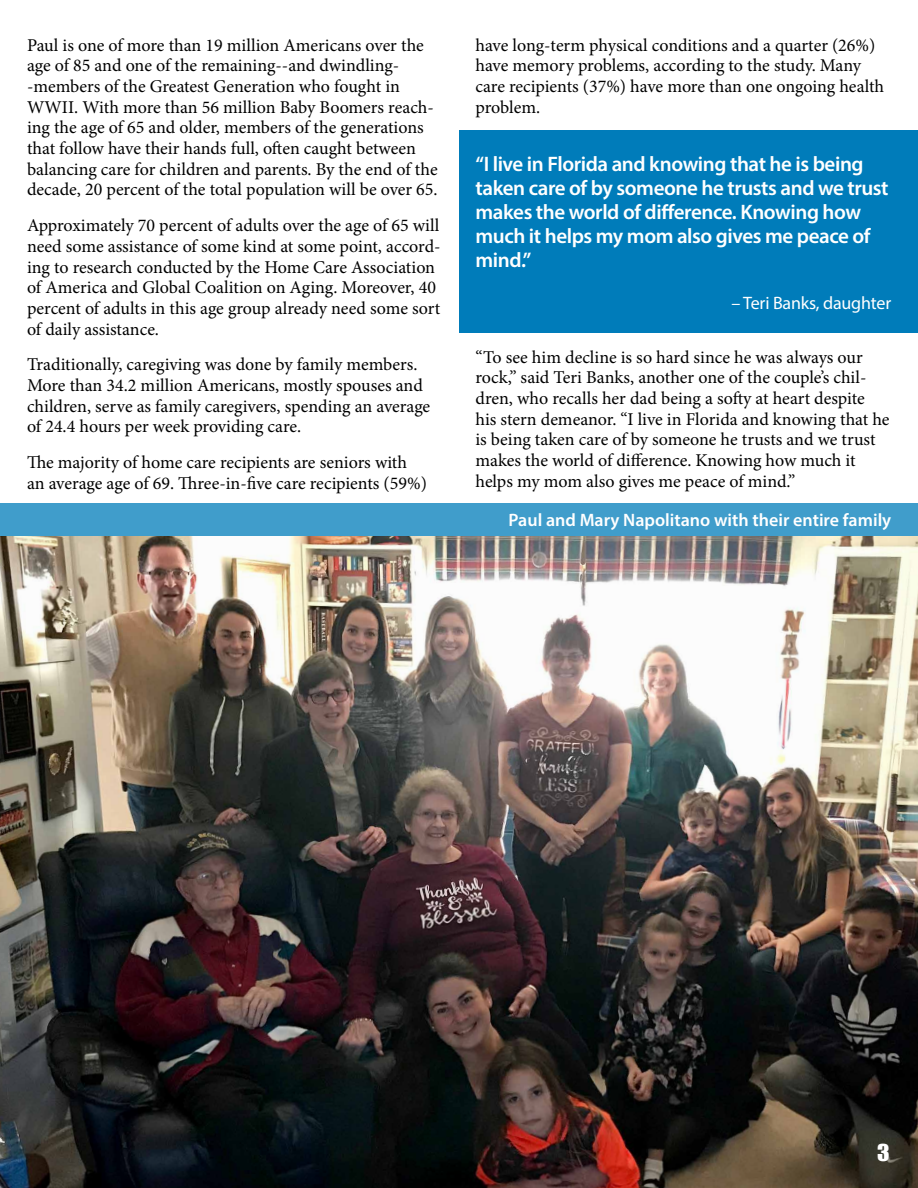
<style>
.page{position:relative;width:918px;height:1188px;background:#fff}
.page>*{position:absolute;margin:0;border:0;box-sizing:border-box;transform-origin:0 0}
.t1{font:21.3px "Impact";color:#fff;scale:1.11 1}
.t2{font:600 21px/24px "Myriad Pro";letter-spacing:-.02em;color:#fff}
.t3{font:18px/20.7px "Minion Pro";letter-spacing:-.005em;color:#000}
.t4{font:600 18px "Myriad Pro";color:#fff}
.t5{font:18px "Myriad Pro";letter-spacing:-.01em;color:#fff}
</style>
<div class="page">
<img style="left:0;top:536px;width:918px;height:652px">
<div style="left:0;top:503px;width:918px;height:33px;background:#409dcb"></div>
<div style="left:459px;top:130px;width:459px;height:203px;background:#007cba"></div>
<p class="t3" style="left:27px;top:35px;width:412px">Paul is one of more than 19 million Americans over the age of 85 and one of the remaining--and dwindling--members of the Greatest Generation who fought in WWII. With more than 56 million Baby Boomers reach&shy;ing the age of 65 and older, members of the generations that follow have their hands full, often caught between balancing care for children and parents. By the end of the decade, 20 percent of the total population will be over 65.</p>
<p class="t3" style="left:27px;top:215px;width:415px">Approximately 70 percent of adults over the age of 65 will need some assistance of some kind at some point, accord&shy;ing to research conducted by the Home Care Association of America and Global Coalition on Aging. Moreover, 40 percent of adults in this age group already need some sort of daily assistance.</p>
<p class="t3" style="left:27px;top:354px;width:405px">Traditionally, caregiving was done by family members.<br>More than 34.2 million Americans, mostly spouses and children, serve as family caregivers, spending an average of 24.4 hours per week providing care.</p>
<p class="t3" style="left:27px;top:452px;width:402px">The majority of home care recipients are seniors with an average age of 69. Three-in-five care recipients (59%)</p>
<p class="t3" style="left:476px;top:35px;width:410px">have long-term physical conditions and a quarter (26%) have memory problems, according to the study. Many care recipients (37%) have more than one ongoing health problem.</p>
<p class="t2" style="left:476px;top:151px;width:415px">“I live in Florida and knowing that he is being taken care of by someone he trusts and we trust makes the world of difference. Knowing how much it helps my mom also gives me peace of mind.”</p>
<p class="t5" style="left:732px;top:291px;width:161px">– Teri Banks, daughter</p>
<p class="t3" style="left:476px;top:347px;width:416px">“To see him decline is so hard since he was always our rock,” said Teri Banks, another one of the couple’s chil&shy;dren, who recalls her dad being a softy at heart despite his stern demeanor. “I live in Florida and knowing that he is being taken care of by someone he trusts and we trust makes the world of difference. Knowing how much it helps my mom also gives me peace of mind.”</p>
<p class="t4" style="left:509px;top:509px;width:384px">Paul and Mary Napolitano with their entire family</p>
<p class="t1" style="left:877px;top:1139px;width:13px">3</p>
</div>
